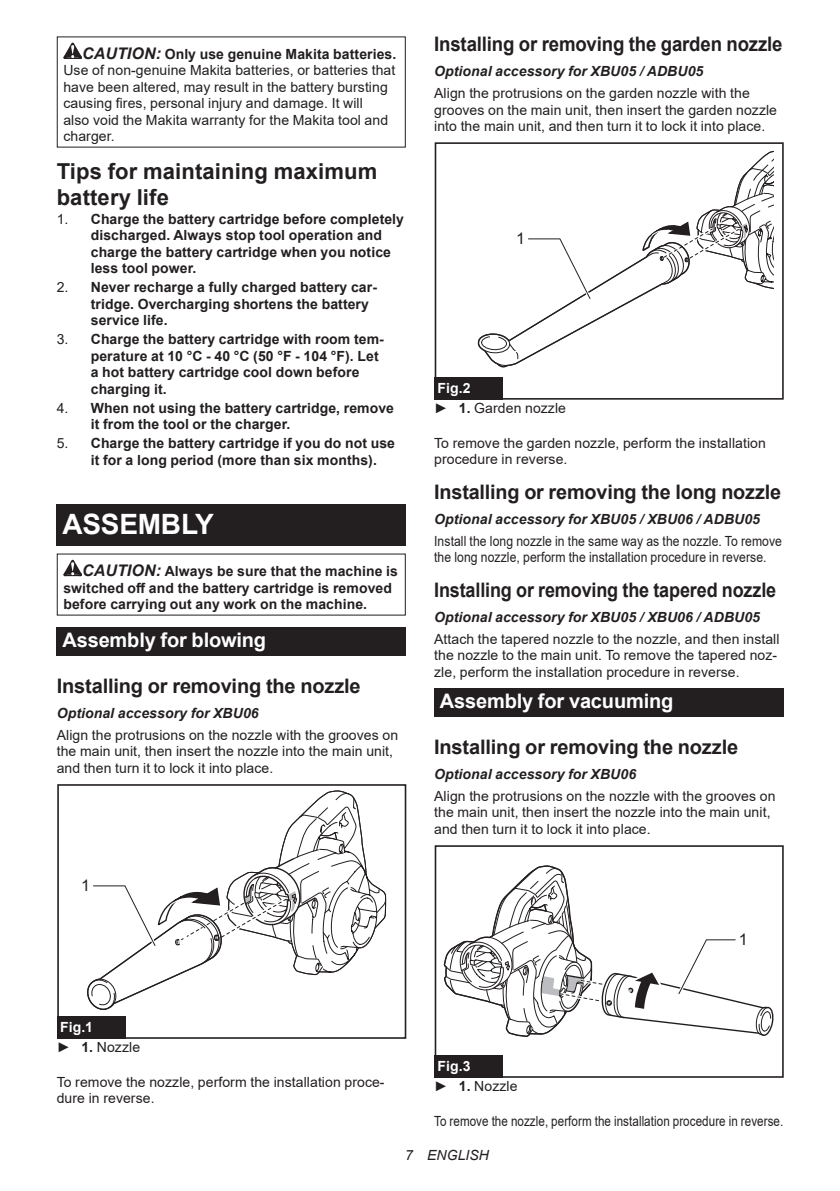
<style>
.page{position:relative;width:840px;height:1191px;background:#fff}
.page>*{position:absolute;margin:0;border:0;box-sizing:border-box;transform-origin:0 0}
.t1{font:700 28px "Arial";letter-spacing:-.01em;color:#fff}
.t2{font:700 22px/25.8px "Arial";letter-spacing:.005em;color:#231f20}
.t3{font:700 20px "Arial";letter-spacing:-.01em;color:#231f20}
.t4{font:700 20px "Arial";letter-spacing:-.01em;color:#fff}
.t5{font:700 20px "Arial";letter-spacing:-.01em;color:#231f20;scale:.9 1}
.t6{font:700 20px "Arial";letter-spacing:-.01em;color:#231f20;scale:.93 1}
.t7{font:16px "Arial";color:#231f20}
.t8{font:14px/16.4px "Arial";letter-spacing:.005em;color:#231f20}
.t9{font:700 14px/16.4px "Arial";letter-spacing:.005em;color:#231f20}
.t10{font:italic 700 14px "Arial";letter-spacing:.005em;color:#231f20}
.t11{font:14px/16.4px "Arial";letter-spacing:.005em;color:#231f20;scale:.87 1}
.t12{font:14px "Arial";letter-spacing:.005em;color:#231f20;scale:.83 1}
.t13{font:italic 14px "Arial";letter-spacing:.005em;color:#231f20}
.s1{font-weight:700;font-style:italic;font-size:16px}
.s2{font-weight:700}
.s3{font-weight:400}
.s4{font-style:italic;font-size:16px}
.s5{font-weight:700;color:#fff}
</style>
<div class="page">
<svg style="left:63px;top:43px;width:19px;height:16px"></svg>
<div style="left:57px;top:504px;width:348px;height:41px;background:#231f20"></div>
<svg style="left:63px;top:560px;width:19px;height:16px"></svg>
<div style="left:57px;top:627px;width:348px;height:28px;background:#231f20"></div>
<div style="left:57px;top:784px;width:349px;height:254px;border:2px solid #231f20"></div>
<svg style="left:87px;top:790px;width:299px;height:220px"></svg>
<div style="left:57px;top:1016px;width:68px;height:22px;background:#231f20"></div>
<div style="left:434px;top:142px;width:349px;height:258px;border:2px solid #231f20"></div>
<svg style="left:477px;top:151px;width:296px;height:217px"></svg>
<div style="left:434px;top:377px;width:68px;height:23px;background:#231f20"></div>
<div style="left:434px;top:688px;width:348px;height:28px;background:#231f20"></div>
<div style="left:434px;top:845px;width:349px;height:232px;border:2px solid #231f20"></div>
<svg style="left:443px;top:865px;width:330px;height:172px"></svg>
<div style="left:434px;top:1055px;width:68px;height:22px;background:#231f20"></div>
<p class="t8" style="left:63px;top:46px;width:334px;text-indent:19px"><span class="s1">CAUTION:</span> <span class="s2">Only use genuine Makita batteries.<br></span>Use of non-genuine Makita batteries, or batteries that have been altered, may result in the battery bursting causing fires, personal injury and damage. It will<br>also void the Makita warranty for the Makita tool and charger.</p>
<h2 class="t2" style="left:57px;top:159px;width:322px">Tips for maintaining maximum battery life</h2>
<p class="t9" style="left:91px;top:211px;width:314px;text-indent:-34px"><span class="s3">1.</span> Charge the battery cartridge before completely discharged. Always stop tool operation and charge the battery cartridge when you notice less tool power.</p>
<p class="t9" style="left:91px;top:279px;width:287px;text-indent:-34px"><span class="s3">2.</span> Never recharge a fully charged battery car&shy;tridge. Overcharging shortens the battery service life.</p>
<p class="t9" style="left:91px;top:331px;width:294px;text-indent:-34px"><span class="s3">3.</span> Charge the battery cartridge with room tem&shy;perature at 10 °C - 40 °C (50 °F - 104 °F). Let a hot battery cartridge cool down before charging it.</p>
<p class="t9" style="left:91px;top:400px;width:304px;text-indent:-34px"><span class="s3">4.</span> When not using the battery cartridge, remove it from the tool or the charger.</p>
<p class="t9" style="left:91px;top:435px;width:305px;text-indent:-34px"><span class="s3">5.</span> Charge the battery cartridge if you do not use it for a long period (more than six months).</p>
<h1 class="t1" style="left:62px;top:504px;width:153px">ASSEMBLY</h1>
<p class="t9" style="left:63px;top:563px;width:336px;text-indent:19px"><span class="s4">CAUTION:</span> Always be sure that the machine is switched off and the battery cartridge is removed before carrying out any work on the machine.</p>
<h3 class="t4" style="left:62px;top:626px;width:205px">Assembly for blowing</h3>
<h3 class="t3" style="left:57px;top:672px;width:305px">Installing or removing the nozzle</h3>
<p class="t10" style="left:57px;top:703px;width:203px">Optional accessory for XBU06</p>
<p class="t8" style="left:57px;top:727px;width:342px">Align the protrusions on the nozzle with the grooves on the main unit, then insert the nozzle into the main unit, and then turn it to lock it into place.</p>
<p class="t7" style="left:81px;top:874px;width:10px">1</p>
<h3 class="t6" style="left:434px;top:30px;width:376px">Installing or removing the garden nozzle</h3>
<p class="t10" style="left:434px;top:62px;width:270px">Optional accessory for XBU05 / ADBU05</p>
<p class="t8" style="left:434px;top:85px;width:344px">Align the protrusions on the garden nozzle with the grooves on the main unit, then insert the garden nozzle into the main unit, and then turn it to lock it into place.</p>
<p class="t7" style="left:515px;top:227px;width:10px">1</p>
<p class="t8" style="left:434px;top:378px;width:133px;line-height:20.2px"><span class="s5">Fig.2<br></span>► <span class="s2">1.</span> Garden nozzle</p>
<p class="t8" style="left:434px;top:434px;width:333px">To remove the garden nozzle, perform the installation procedure in reverse.</p>
<h3 class="t3" style="left:434px;top:478px;width:348px">Installing or removing the long nozzle</h3>
<p class="t10" style="left:434px;top:509px;width:327px">Optional accessory for XBU05 / XBU06 / ADBU05</p>
<p class="t11" style="left:434px;top:532px;width:401px">Install the long nozzle in the same way as the nozzle. To remove the long nozzle, perform the installation procedure in reverse.</p>
<h3 class="t5" style="left:434px;top:576px;width:381px">Installing or removing the tapered nozzle</h3>
<p class="t10" style="left:434px;top:607px;width:327px">Optional accessory for XBU05 / XBU06 / ADBU05</p>
<p class="t8" style="left:434px;top:630px;width:347px">Attach the tapered nozzle to the nozzle, and then install the nozzle to the main unit. To remove the tapered noz&shy;zle, perform the installation procedure in reverse.</p>
<h3 class="t4" style="left:439px;top:687px;width:235px">Assembly for vacuuming</h3>
<h3 class="t3" style="left:434px;top:733px;width:305px">Installing or removing the nozzle</h3>
<p class="t10" style="left:434px;top:764px;width:203px">Optional accessory for XBU06</p>
<p class="t8" style="left:434px;top:788px;width:342px">Align the protrusions on the nozzle with the grooves on the main unit, then insert the nozzle into the main unit, and then turn it to lock it into place.</p>
<p class="t7" style="left:738px;top:928px;width:10px">1</p>
<p class="t8" style="left:57px;top:1017px;width:85px;line-height:20.2px"><span class="s5">Fig.1<br></span>► <span class="s2">1.</span> Nozzle</p>
<p class="t8" style="left:57px;top:1073px;width:329px">To remove the nozzle, perform the installation proce&shy;dure in reverse.</p>
<p class="t8" style="left:434px;top:1056px;width:85px;line-height:20.2px"><span class="s5">Fig.3<br></span>► <span class="s2">1.</span> Nozzle</p>
<p class="t12" style="left:434px;top:1111px;width:422px">To remove the nozzle, perform the installation procedure in reverse.</p>
<p class="t13" style="left:405px;top:1146px;width:85px">7 ENGLISH</p>
</div>
